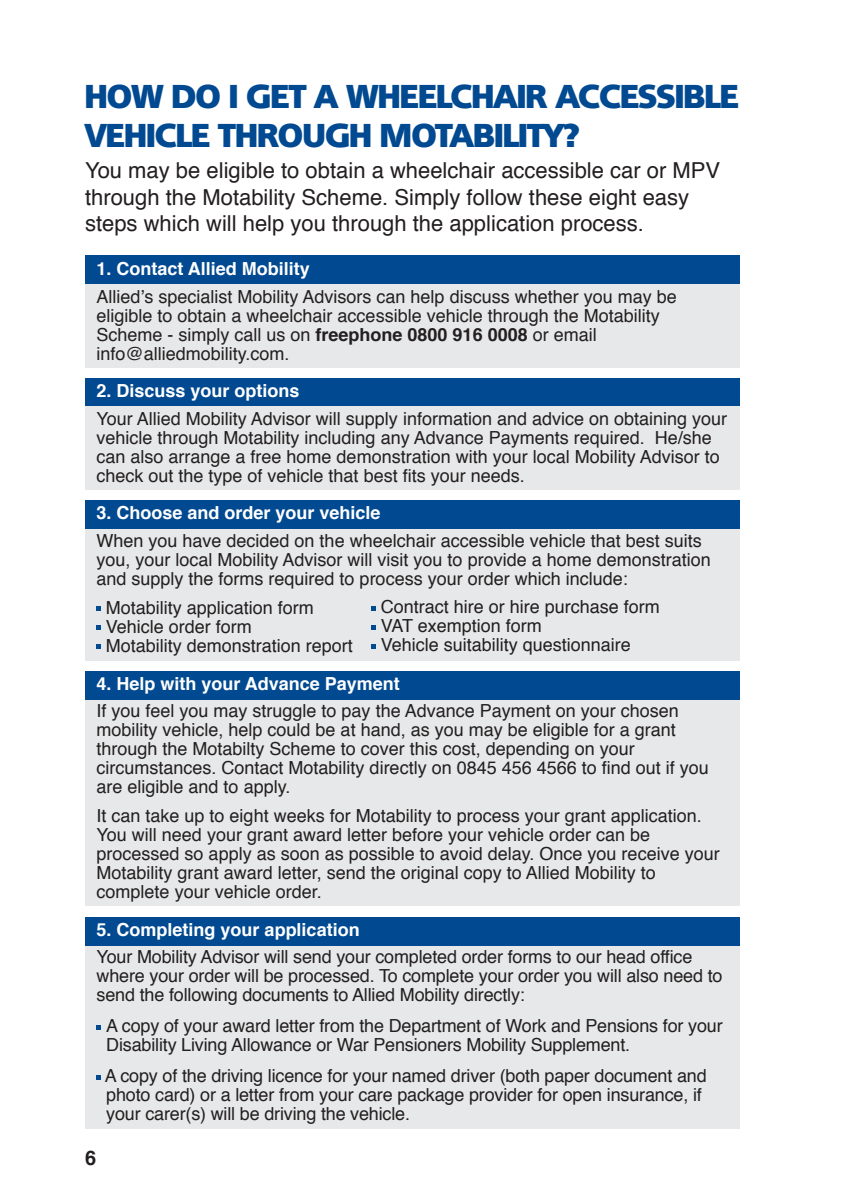
<style>
.page{position:relative;width:842px;height:1191px;background:#fff}
.page>*{position:absolute;margin:0;border:0;box-sizing:border-box;transform-origin:0 0}
.t1{font:800 32px/38.4px "Quebec";letter-spacing:-.005em;color:#014990}
.t2{font:22px/26.4px "Helvetica";color:#231f20}
.t3{font:700 20px "Helvetica";color:#231f20}
.t4{font:18px/19px "Helvetica";color:#231f20}
.t5{font:700 18px "Helvetica";color:#fff}
.s1{font-weight:700}
</style>
<div class="page">
<div style="left:85px;top:938px;width:655px;height:190px;background:#e7e8e9"></div>
<div style="left:85px;top:917px;width:655px;height:28px;background:#014990"></div>
<div style="left:85px;top:693px;width:655px;height:213px;background:#e7e8e9"></div>
<div style="left:85px;top:671px;width:655px;height:28px;background:#014990"></div>
<div style="left:85px;top:522px;width:655px;height:138px;background:#e7e8e9"></div>
<div style="left:85px;top:402px;width:655px;height:88px;background:#e7e8e9"></div>
<div style="left:85px;top:271px;width:655px;height:97px;background:#e7e8e9"></div>
<div style="left:85px;top:255px;width:655px;height:29px;background:#014990"></div>
<div style="left:85px;top:378px;width:655px;height:28px;background:#014990"></div>
<div style="left:85px;top:500px;width:655px;height:28px;background:#014990"></div>
<svg style="left:96px;top:606px;width:5px;height:5px"></svg>
<svg style="left:96px;top:625px;width:5px;height:5px"></svg>
<svg style="left:96px;top:644px;width:5px;height:5px"></svg>
<svg style="left:96px;top:1025px;width:5px;height:4px"></svg>
<svg style="left:96px;top:1075px;width:5px;height:4px"></svg>
<svg style="left:371px;top:606px;width:5px;height:4px"></svg>
<svg style="left:371px;top:625px;width:5px;height:4px"></svg>
<svg style="left:371px;top:644px;width:5px;height:4px"></svg>
<h1 class="t1" style="left:85px;top:78px;width:655px">HOW DO I GET A WHEELCHAIR ACCESSIBLE<br>VEHICLE THROUGH MOTABILITY?</h1>
<p class="t2" style="left:85px;top:159px;width:637px">You may be eligible to obtain a wheelchair accessible car or MPV through the Motability Scheme. Simply follow these eight easy steps which will help you through the application process.</p>
<p class="t5" style="left:96px;top:261px;width:215px">1. Contact Allied Mobility</p>
<p class="t4" style="left:96px;top:288px;width:582px">Allied’s specialist Mobility Advisors can help discuss whether you may be eligible to obtain a wheelchair accessible vehicle through the Motability Scheme - simply call us on <span class="s1">freephone 0800 916 0008</span> or email info@alliedmobility.com.</p>
<p class="t5" style="left:96px;top:383px;width:205px">2. Discuss your options</p>
<p class="t4" style="left:96px;top:410px;width:632px">Your Allied Mobility Advisor will supply information and advice on obtaining your vehicle through Motability including any Advance Payments required. He/she can also arrange a free home demonstration with your local Mobility Advisor to check out the type of vehicle that best fits your needs.</p>
<p class="t5" style="left:96px;top:505px;width:286px">3. Choose and order your vehicle</p>
<p class="t4" style="left:96px;top:532px;width:616px">When you have decided on the wheelchair accessible vehicle that best suits you, your local Mobility Advisor will visit you to provide a home demonstration and supply the forms required to process your order which include:</p>
<p class="t4" style="left:106px;top:599px;width:249px">Motability application form<br>Vehicle order form<br>Motability demonstration report</p>
<p class="t5" style="left:96px;top:675px;width:305px">4. Help with your Advance Payment</p>
<p class="t4" style="left:96px;top:702px;width:614px">If you feel you may struggle to pay the Advance Payment on your chosen mobility vehicle, help could be at hand, as you may be eligible for a grant through the Motabilty Scheme to cover this cost, depending on your circumstances. Contact Motability directly on 0845 456 4566 to find out if you are eligible and to apply.</p>
<p class="t4" style="left:97px;top:807px;width:625px">It can take up to eight weeks for Motability to process your grant application.<br>You will need your grant award letter before your vehicle order can be processed so apply as soon as possible to avoid delay. Once you receive your Motability grant award letter, send the original copy to Allied Mobility to complete your vehicle order.</p>
<p class="t5" style="left:97px;top:922px;width:265px">5. Completing your application</p>
<p class="t4" style="left:97px;top:948px;width:627px">Your Mobility Advisor will send your completed order forms to our head office where your order will be processed. To complete your order you will also need to send the following documents to Allied Mobility directly:</p>
<p class="t4" style="left:106px;top:1017px;width:618px">A copy of your award letter from the Department of Work and Pensions for your<br>Disability Living Allowance or War Pensioners Mobility Supplement.</p>
<p class="t4" style="left:105px;top:1067px;width:603px">A copy of the driving licence for your named driver (both paper document and photo card) or a letter from your care package provider for open insurance, if your carer(s) will be driving the vehicle.</p>
<p class="t4" style="left:381px;top:599px;width:281px">Contract hire or hire purchase form<br>VAT exemption form<br>Vehicle suitability questionnaire</p>
<p class="t3" style="left:85px;top:1149px;width:13px">6</p>
</div>
